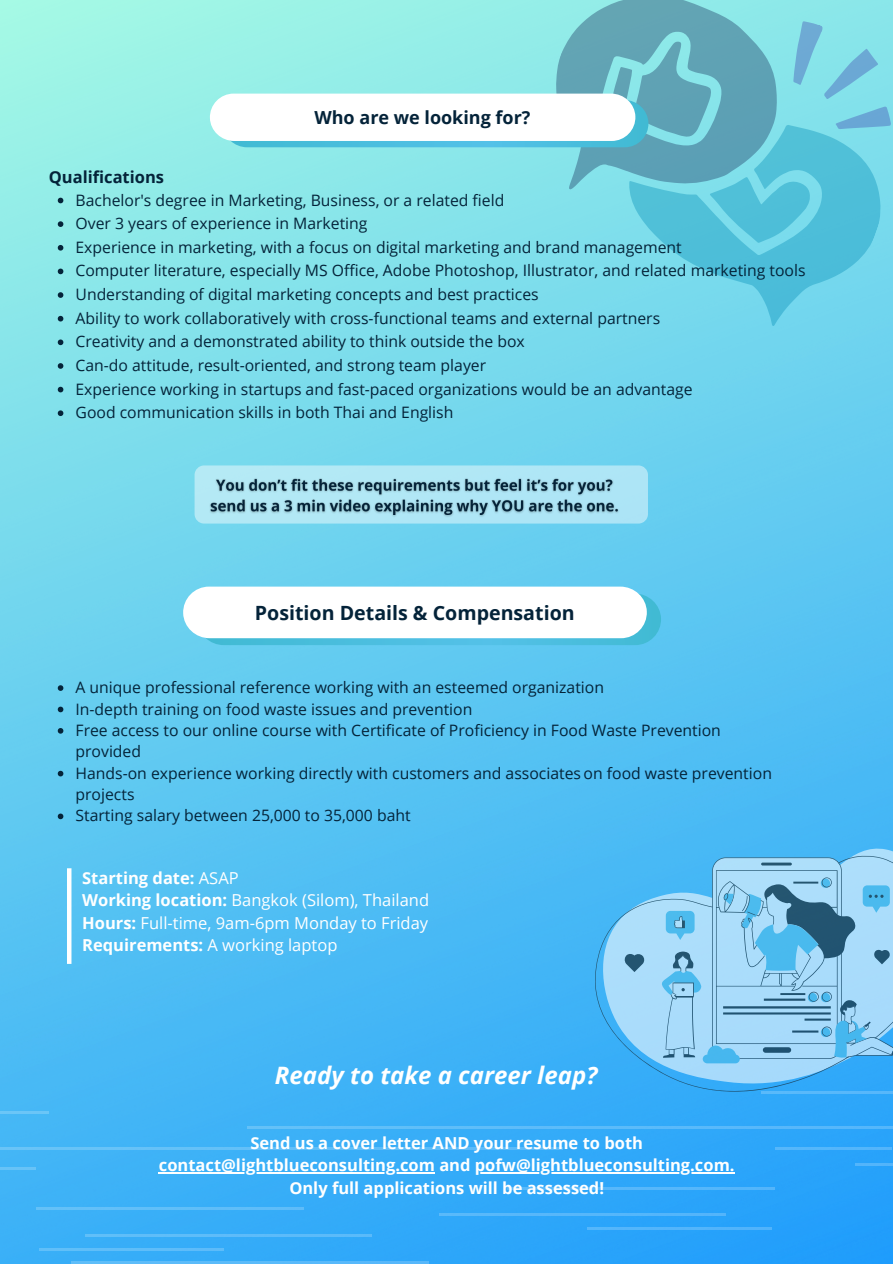
<style>
.page{position:relative;width:893px;height:1264px;background:#fff}
.page>*{position:absolute;margin:0;border:0;box-sizing:border-box;transform-origin:0 0}
.t1{font:italic 700 24px "Open Sans";color:#fff}
.t2{font:700 19.65px "Open Sans";color:#042339}
.t3{font:700 18px "Open Sans";color:#042339}
.t4{font:700 16.5px/22.5px "Open Sans";color:#fff;text-align:center}
.t5{font:16.5px "Open Sans";color:#fff}
.t6{font:700 16.5px "Open Sans";color:#042339}
.t7{font:15.75px/21.3px "Open Sans";color:#042339}
.s1{font-weight:400}
.s2{font-weight:700}
</style>
<div class="page">
<img style="left:0;top:0;width:892px;height:1263px">
<svg style="left:595px;top:848px;width:297px;height:7px;background:#4fbbf5"></svg>
<svg style="left:595px;top:855px;width:297px;height:236px;background:#7fc4ec"></svg>
<svg style="left:599px;top:145px;width:293px;height:203px;background:#67cfe6"></svg>
<svg style="left:802px;top:19px;width:90px;height:126px;background:#7dd5e5"></svg>
<svg style="left:519px;top:0;width:283px;height:247px;background:#6ec3d1"></svg>
<hr style="left:67px;top:868px;width:4px;height:95px;background:#fff">
<svg style="left:58px;top:685px;width:5px;height:6px"></svg>
<svg style="left:58px;top:706px;width:5px;height:6px"></svg>
<svg style="left:58px;top:728px;width:5px;height:5px"></svg>
<svg style="left:58px;top:770px;width:5px;height:6px"></svg>
<svg style="left:58px;top:813px;width:5px;height:6px"></svg>
<hr style="left:159px;top:1172px;width:276px;height:1px;background:#fff">
<hr style="left:475px;top:1172px;width:259px;height:1px;background:#fff">
<hr style="left:761px;top:1091px;width:131px;height:2px;background:#fff">
<hr style="left:774px;top:1146px;width:117px;height:3px;background:#fff">
<hr style="left:855px;top:1163px;width:37px;height:2px;background:#fff">
<hr style="left:507px;top:1187px;width:267px;height:2px;background:#fff">
<hr style="left:439px;top:1213px;width:286px;height:2px;background:#fff">
<hr style="left:586px;top:1227px;width:185px;height:2px;background:#fff">
<hr style="left:247px;top:1126px;width:645px;height:3px;background:#fff">
<hr style="left:72px;top:1260px;width:357px;height:3px;background:#fff">
<hr style="left:0;top:1111px;width:49px;height:2px;background:#fff">
<hr style="left:0;top:1167px;width:36px;height:2px;background:#fff">
<hr style="left:36px;top:1207px;width:267px;height:2px;background:#fff">
<hr style="left:85px;top:1233px;width:286px;height:3px;background:#fff">
<hr style="left:39px;top:1247px;width:185px;height:3px;background:#fff">
<hr style="left:0;top:1146px;width:563px;height:3px;background:#fff">
<div style="left:194px;top:465px;width:454px;height:58px;background:#b1e7f5;border-radius:10px"></div>
<img style="left:210px;top:478px;width:409px;height:39px">
<svg style="left:183px;top:586px;width:478px;height:59px"></svg>
<svg style="left:209px;top:94px;width:439px;height:53px"></svg>
<svg style="left:58px;top:198px;width:5px;height:5px"></svg>
<svg style="left:58px;top:221px;width:5px;height:6px"></svg>
<svg style="left:58px;top:245px;width:5px;height:5px"></svg>
<svg style="left:58px;top:268px;width:5px;height:6px"></svg>
<svg style="left:58px;top:292px;width:5px;height:6px"></svg>
<svg style="left:58px;top:316px;width:5px;height:5px"></svg>
<svg style="left:58px;top:339px;width:5px;height:6px"></svg>
<svg style="left:58px;top:363px;width:5px;height:6px"></svg>
<svg style="left:58px;top:387px;width:5px;height:5px"></svg>
<svg style="left:58px;top:410px;width:5px;height:6px"></svg>
<p class="t3" style="left:314px;top:105px;width:217px">Who are we looking for?</p>
<p class="t6" style="left:49px;top:165px;width:117px">Qualifications</p>
<p class="t7" style="left:76px;top:189px;width:430px">Bachelor's degree in Marketing, Business, or a related field</p>
<p class="t7" style="left:76px;top:212px;width:293px">Over 3 years of experience in Marketing</p>
<p class="t7" style="left:76px;top:236px;width:607px">Experience in marketing, with a focus on digital marketing and brand management</p>
<p class="t7" style="left:76px;top:260px;width:731px">Computer literature, especially MS Office, Adobe Photoshop, Illustrator, and related marketing tools</p>
<p class="t7" style="left:76px;top:283px;width:464px">Understanding of digital marketing concepts and best practices</p>
<p class="t7" style="left:76px;top:307px;width:586px">Ability to work collaboratively with cross-functional teams and external partners</p>
<p class="t7" style="left:76px;top:330px;width:450px">Creativity and a demonstrated ability to think outside the box</p>
<p class="t7" style="left:76px;top:354px;width:412px">Can-do attitude, result-oriented, and strong team player</p>
<p class="t7" style="left:76px;top:378px;width:618px">Experience working in startups and fast-paced organizations would be an advantage</p>
<p class="t7" style="left:76px;top:401px;width:379px">Good communication skills in both Thai and English</p>
<p class="t2" style="left:255px;top:599px;width:321px">Position Details &amp; Compensation</p>
<p class="t7" style="left:76px;top:676px;width:530px">A unique professional reference working with an esteemed organization</p>
<p class="t7" style="left:76px;top:697px;width:398px">In-depth training on food waste issues and prevention</p>
<p class="t7" style="left:76px;top:719px;width:647px">Free access to our online course with Certificate of Proficiency in Food Waste Prevention provided</p>
<p class="t7" style="left:76px;top:762px;width:698px">Hands-on experience working directly with customers and associates on food waste prevention projects</p>
<p class="t7" style="left:76px;top:804px;width:336px">Starting salary between 25,000 to 35,000 baht</p>
<p class="t4" style="left:82px;top:865px;width:158px">Starting date: <span class="s1">ASAP</span></p>
<p class="t5" style="left:82px;top:888px;width:348px"><span class="s2">Working location:</span> Bangkok (Silom), Thailand</p>
<p class="t5" style="left:82px;top:910px;width:347px"><span class="s2">Hours:</span> Full-time, 9am-6pm Monday to Friday</p>
<p class="t5" style="left:82px;top:933px;width:257px"><span class="s2">Requirements:</span> A working laptop</p>
<p class="t1" style="left:275px;top:1058px;width:324px">Ready to take a career leap?</p>
<p class="t4" style="left:159px;top:1130px;width:577px">Send us a cover letter AND your resume to both contact@lightblueconsulting.com and pofw@lightblueconsulting.com.<br>Only full applications will be assessed!</p>
</div>
